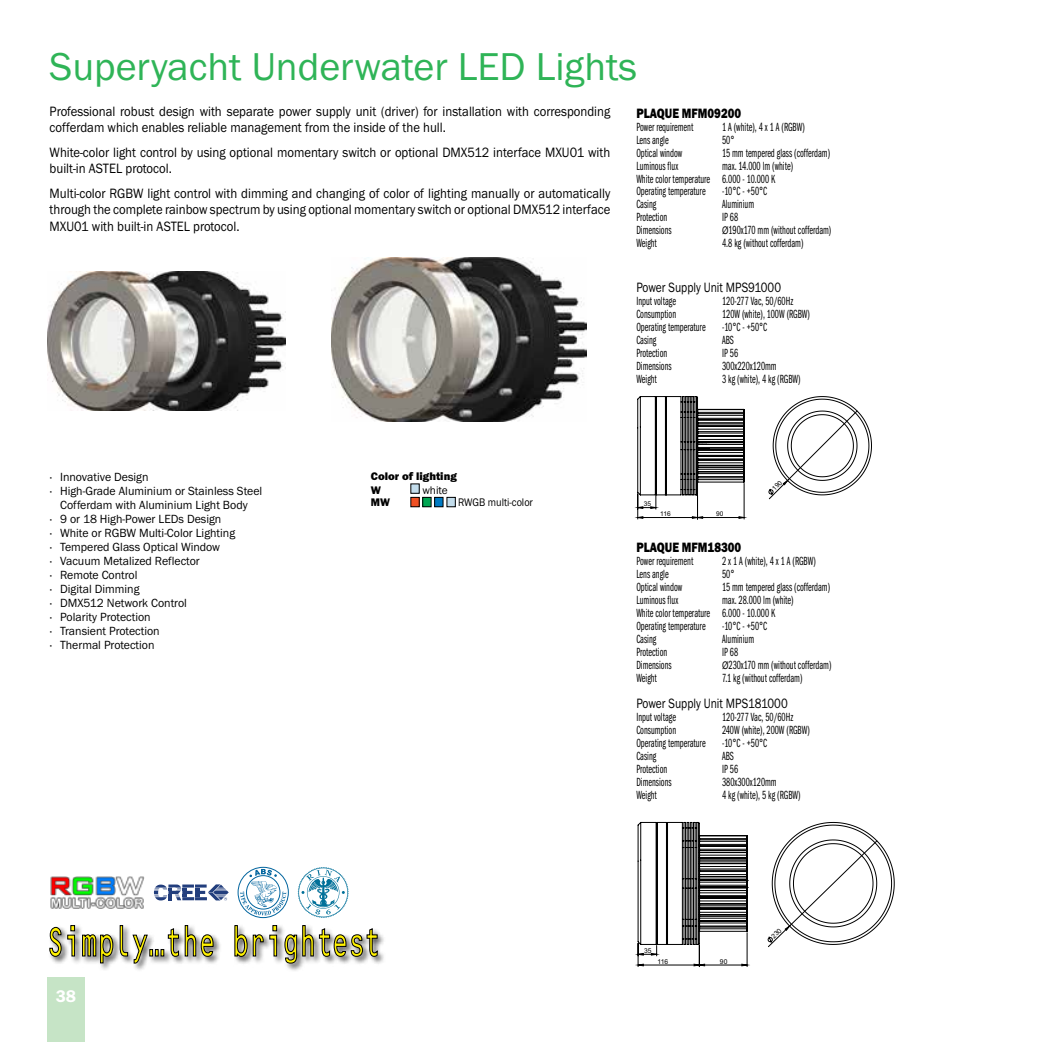
<style>
.page{position:relative;width:1042px;height:1042px;background:#fff}
.page>*{position:absolute;margin:0;border:0;box-sizing:border-box;transform-origin:0 0}
.t1{font:40.25px "Franklin Got Itc TEE";color:#2fb457}
.t2{font:600 17.5px "Franklin Got Itc TEE";color:#fff}
.t3{font:14px/16.8px "Franklin Got Itc TEE";color:#000;scale:.91 1}
.t4{font:14px "Franklin Got Itc TEE";color:#000;scale:.82 1}
.t5{font:14px "Franklin Got Itc TEE Heav";color:#000;scale:.82 1}
.t6{font:12.25px/13px "Franklin Got Itc TEE Book Comp";color:#000;scale:.79 1}
.t7{font:12.25px "Franklin Got Itc TEE";color:#000}
.t8{font:11.38px/13.7px "Franklin Got Itc TEE Heav";color:#000}
.t9{font:11.38px "Franklin Got Itc TEE";color:#000;scale:.9 1}
.t10{font:11.38px "Franklin Got Itc TEE";color:#000}
.t11{font:6.65px "Arial";color:#000}
.s1{font-family:"Arial";font-size:10.5px}
</style>
<div class="page">
<div style="left:47px;top:977px;width:37px;height:65px;background:#c6e4c6"></div>
<img style="left:48px;top:271px;width:238px;height:139px">
<img style="left:332px;top:257px;width:254px;height:164px">
<svg style="left:298px;top:867px;width:51px;height:51px"></svg>
<div style="left:238px;top:867px;width:51px;height:51px;border:1px solid #00649e;border-radius:50%"></div>
<svg style="left:240px;top:869px;width:46px;height:46px"></svg>
<svg style="left:154px;top:884px;width:75px;height:16px"></svg>
<img style="left:50px;top:876px;width:95px;height:32px">
<div style="left:411px;top:484px;width:8px;height:9px;background:#c3ddec"></div>
<div style="left:423px;top:497px;width:8px;height:10px;background:#00a652"></div>
<div style="left:422px;top:497px;width:9px;height:10px;border:1px solid #000"></div>
<div style="left:411px;top:497px;width:8px;height:10px;background:#f05023"></div>
<div style="left:410px;top:497px;width:9px;height:10px;border:1px solid #000"></div>
<div style="left:435px;top:497px;width:8px;height:10px;background:#007ac2"></div>
<div style="left:434px;top:497px;width:9px;height:10px;border:1px solid #000"></div>
<div style="left:447px;top:497px;width:8px;height:10px;background:#c3ddec"></div>
<div style="left:447px;top:497px;width:8px;height:10px;border:1px solid #000"></div>
<div style="left:48px;top:924px;width:338px;height:48px;background:#000;opacity:.75"></div>
<svg style="left:49px;top:925px;width:328px;height:38px"></svg>
<svg style="left:637px;top:396px;width:235px;height:123px"></svg>
<svg style="left:637px;top:822px;width:257px;height:145px"></svg>
<h1 class="t1" style="left:50px;top:44px;width:589px">Superyacht Underwater LED Lights</h1>
<p class="t3" style="left:50px;top:103px;width:617px">Professional robust design with separate power supply unit (driver) for installation with corresponding cofferdam which enables reliable management from the inside of the hull.</p>
<p class="t3" style="left:50px;top:144px;width:617px">White-color light control by using optional momentary switch or optional DMX512 interface MXU01 with built-in ASTEL protocol.</p>
<p class="t3" style="left:50px;top:185px;width:617px;text-align:justify">Multi-color RGBW light control with dimming and changing of color of lighting manually or automatically through the complete rainbow spectrum by using optional momentary switch or optional DMX512 interface MXU01 with built-in ASTEL protocol.</p>
<p class="t5" style="left:636px;top:105px;width:129px">PLAQUE MFM09200</p>
<p class="t6" style="left:636px;top:120px;width:74px">Power requirement</p>
<p class="t6" style="left:722px;top:120px;width:106px">1 A (white), 4 x 1 A (RGBW)</p>
<p class="t6" style="left:636px;top:133px;width:42px">Lens angle</p>
<p class="t6" style="left:722px;top:133px;width:17px">50°</p>
<p class="t6" style="left:636px;top:146px;width:60px">Optical window</p>
<p class="t6" style="left:722px;top:146px;width:138px">15 mm tempered glass (cofferdam)</p>
<p class="t6" style="left:636px;top:159px;width:55px">Luminous flux</p>
<p class="t6" style="left:636px;top:159px;width:200px;text-indent:86px">max. 14.000 lm (white)<br>White color temperature 6.000 - 10.000 K<br>Operating temperature</p>
<p class="t6" style="left:722px;top:185px;width:59px">-10°C - +50°C</p>
<p class="t6" style="left:636px;top:198px;width:27px">Casing</p>
<p class="t6" style="left:722px;top:198px;width:42px">Aluminium</p>
<p class="t6" style="left:636px;top:211px;width:41px">Protection</p>
<p class="t6" style="left:722px;top:211px;width:22px">IP 68</p>
<p class="t6" style="left:636px;top:224px;width:46px">Dimensions</p>
<p class="t6" style="left:722px;top:224px;width:140px"><span class="s1">Ø</span>190x170 mm (without cofferdam)</p>
<p class="t6" style="left:636px;top:237px;width:27px">Weight</p>
<p class="t6" style="left:722px;top:237px;width:105px">4.8 kg (without cofferdam)</p>
<p class="t7" style="left:50px;top:470px;width:100px">· Innovative Design</p>
<p class="t7" style="left:50px;top:484px;width:214px">· High-Grade Aluminium or Stainless Steel</p>
<p class="t7" style="left:60px;top:498px;width:189px">Cofferdam with Aluminium Light Body</p>
<p class="t7" style="left:50px;top:512px;width:173px">· 9 or 18 High-Power LEDs Design</p>
<p class="t7" style="left:50px;top:526px;width:187px">· White or RGBW Multi-Color Lighting</p>
<p class="t7" style="left:50px;top:540px;width:172px">· Tempered Glass Optical Window</p>
<p class="t7" style="left:50px;top:554px;width:152px">· Vacuum Metalized Reflector</p>
<p class="t7" style="left:50px;top:568px;width:89px">· Remote Control</p>
<p class="t7" style="left:50px;top:582px;width:91px">· Digital Dimming</p>
<p class="t7" style="left:50px;top:596px;width:139px">· DMX512 Network Control</p>
<p class="t7" style="left:50px;top:610px;width:103px">· Polarity Protection</p>
<p class="t7" style="left:50px;top:624px;width:112px">· Transient Protection</p>
<p class="t7" style="left:50px;top:638px;width:106px">· Thermal Protection</p>
<h2 class="t2" style="left:56px;top:986px;width:22px">38</h2>
<p class="t8" style="left:371px;top:469px;width:87px">Color of lighting<br>W</p>
<p class="t10" style="left:422px;top:483px;width:27px">white</p>
<p class="t8" style="left:371px;top:495px;width:21px">MW</p>
<p class="t9" style="left:458px;top:496px;width:85px">RWGB multi-color</p>
<p class="t4" style="left:636px;top:280px;width:178px">Power Supply Unit MPS91000</p>
<p class="t6" style="left:636px;top:295px;width:52px">Input voltage</p>
<p class="t6" style="left:722px;top:295px;width:92px">120-277 Vac, 50/60Hz</p>
<p class="t6" style="left:636px;top:308px;width:52px">Consumption</p>
<p class="t6" style="left:722px;top:308px;width:113px">120W (white), 100W (RGBW)</p>
<p class="t6" style="left:636px;top:321px;width:89px">Operating temperature</p>
<p class="t6" style="left:722px;top:321px;width:59px">-10°C - +50°C</p>
<p class="t6" style="left:636px;top:334px;width:27px">Casing</p>
<p class="t6" style="left:722px;top:334px;width:16px">ABS</p>
<p class="t6" style="left:636px;top:347px;width:41px">Protection</p>
<p class="t6" style="left:722px;top:347px;width:22px">IP 56</p>
<p class="t6" style="left:636px;top:360px;width:46px">Dimensions</p>
<p class="t6" style="left:722px;top:360px;width:71px">300x220x120mm</p>
<p class="t6" style="left:636px;top:373px;width:27px">Weight</p>
<p class="t6" style="left:722px;top:373px;width:101px">3 kg (white), 4 kg (RGBW)</p>
<p class="t11" style="left:644px;top:500px;width:9px">35</p>
<p class="t11" style="left:660px;top:510px;width:12px">116</p>
<p class="t11" style="left:716px;top:510px;width:9px">90</p>
<p class="t5" style="left:636px;top:539px;width:130px">PLAQUE MFM18300</p>
<p class="t6" style="left:636px;top:555px;width:74px">Power requirement</p>
<p class="t6" style="left:722px;top:555px;width:120px">2 x 1 A (white), 4 x 1 A (RGBW)</p>
<p class="t6" style="left:636px;top:568px;width:42px">Lens angle</p>
<p class="t6" style="left:722px;top:568px;width:17px">50°</p>
<p class="t6" style="left:636px;top:581px;width:60px">Optical window</p>
<p class="t6" style="left:722px;top:581px;width:138px">15 mm tempered glass (cofferdam)</p>
<p class="t6" style="left:636px;top:594px;width:55px">Luminous flux</p>
<p class="t6" style="left:636px;top:594px;width:201px;text-indent:86px">max. 28.000 lm (white)<br>White color temperature 6.000 - 10.000 K<br>Operating temperature</p>
<p class="t6" style="left:722px;top:619px;width:59px">-10°C - +50°C</p>
<p class="t6" style="left:636px;top:632px;width:27px">Casing</p>
<p class="t6" style="left:722px;top:632px;width:42px">Aluminium</p>
<p class="t6" style="left:636px;top:645px;width:41px">Protection</p>
<p class="t6" style="left:722px;top:645px;width:22px">IP 68</p>
<p class="t6" style="left:636px;top:658px;width:46px">Dimensions</p>
<p class="t6" style="left:722px;top:658px;width:140px"><span class="s1">Ø</span>230x170 mm (without cofferdam)</p>
<p class="t6" style="left:636px;top:671px;width:27px">Weight</p>
<p class="t6" style="left:722px;top:671px;width:103px">7.1 kg (without cofferdam)</p>
<p class="t4" style="left:636px;top:695px;width:186px">Power Supply Unit MPS181000</p>
<p class="t6" style="left:636px;top:710px;width:52px">Input voltage</p>
<p class="t6" style="left:722px;top:710px;width:92px">120-277 Vac, 50/60Hz</p>
<p class="t6" style="left:636px;top:723px;width:52px">Consumption</p>
<p class="t6" style="left:722px;top:723px;width:113px">240W (white), 200W (RGBW)</p>
<p class="t6" style="left:636px;top:736px;width:89px">Operating temperature</p>
<p class="t6" style="left:722px;top:736px;width:59px">-10°C - +50°C</p>
<p class="t6" style="left:636px;top:749px;width:27px">Casing</p>
<p class="t6" style="left:722px;top:749px;width:16px">ABS</p>
<p class="t6" style="left:636px;top:762px;width:41px">Protection</p>
<p class="t6" style="left:722px;top:762px;width:22px">IP 56</p>
<p class="t6" style="left:636px;top:775px;width:46px">Dimensions</p>
<p class="t6" style="left:722px;top:775px;width:71px">380x300x120mm</p>
<p class="t6" style="left:636px;top:788px;width:27px">Weight</p>
<p class="t6" style="left:722px;top:788px;width:101px">4 kg (white), 5 kg (RGBW)</p>
<p class="t11" style="left:644px;top:946px;width:9px">35</p>
<p class="t11" style="left:657px;top:957px;width:12px">116</p>
<p class="t11" style="left:720px;top:957px;width:9px">90</p>
</div>
